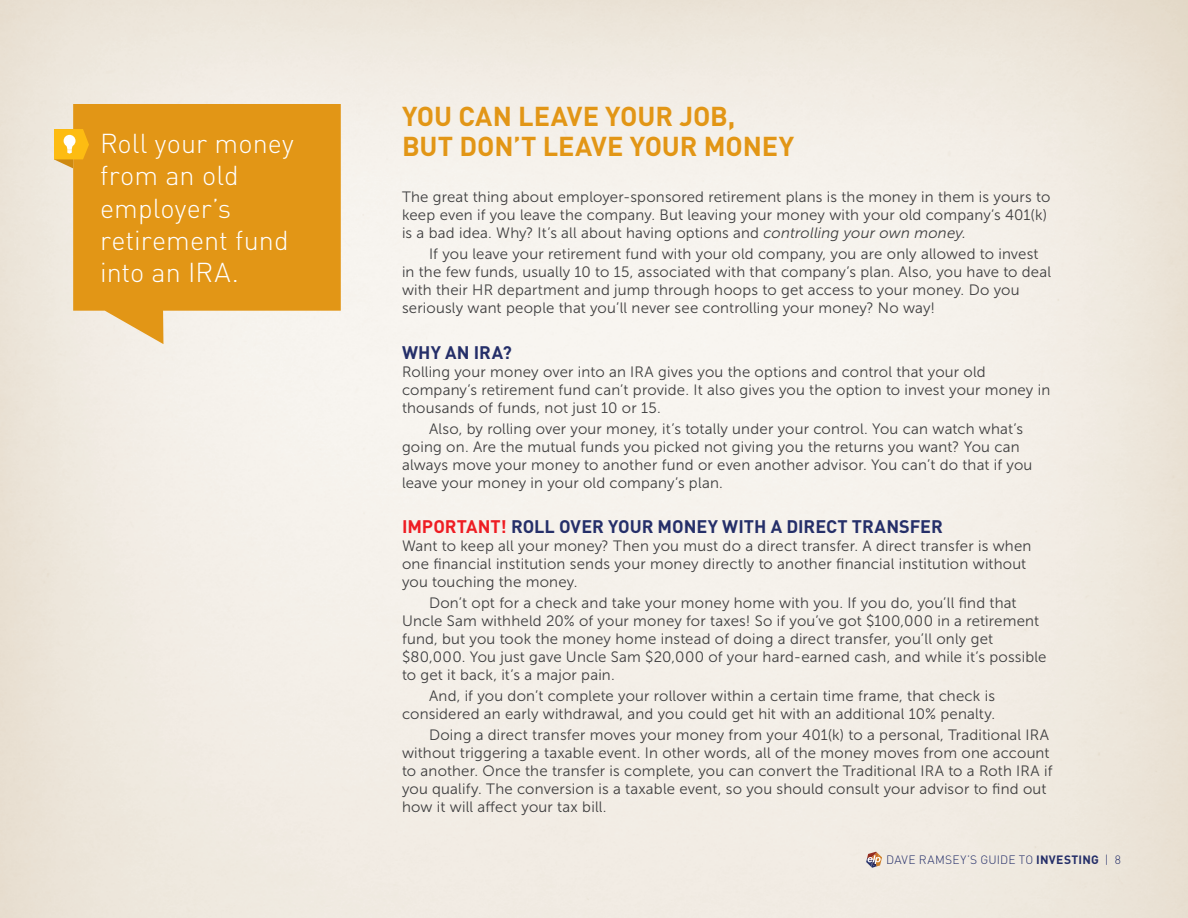
<style>
.page{position:relative;width:1188px;height:918px;background:#fff}
.page>*{position:absolute;margin:0;border:0;box-sizing:border-box;transform-origin:0 0}
.Callout{font:300 27px/32.4px "DIN";letter-spacing:.005em;color:#fff}
.Titles{font:700 27px/30px "DIN";letter-spacing:-.005em;color:#e29616}
.Subtitles{font:700 18px "DIN";color:#252f69}
.Copy{font:15px/18px "Museo Sans 300";letter-spacing:.01em;color:#3e3e3f}
.Copy_-_First_Paragra{font:15px/18px "Museo Sans 300";letter-spacing:.01em;color:#3e3e3f}
.t1{font:300 12px "DIN";letter-spacing:.02em;color:#252f69}
.s1{font-style:italic}
.s2{color:#ee1d23}
.s3{font-weight:700}
</style>
<div class="page">
<svg style="left:866px;top:852px;width:16px;height:16px"></svg>
<svg style="left:73px;top:104px;width:268px;height:240px;background:#e4a130"></svg>
<svg style="left:54px;top:129px;width:35px;height:39px"></svg>
<p class="Callout" style="left:100px;top:127px;width:195px">Roll your money from an old employer’s retirement fund into an IRA.</p>
<p class="Titles" style="left:402px;top:101px;width:394px">YOU CAN LEAVE YOUR JOB,<br>BUT DON’T LEAVE YOUR MONEY</p>
<p class="Copy_-_First_Paragra" style="left:402px;top:188px;width:650px">The great thing about employer-sponsored retirement plans is the money in them is yours to keep even if you leave the company. But leaving your money with your old company’s 401(k) is a bad idea. Why? It’s all about having options and <span class="s1">controlling your own money.</span></p>
<p class="Copy" style="left:402px;top:245px;width:651px;text-indent:27px">If you leave your retirement fund with your old company, you are only allowed to invest in the few funds, usually 10 to 15, associated with that company’s plan. Also, you have to deal with their HR department and jump through hoops to get access to your money. Do you seriously want people that you’ll never see controlling your money? No way!</p>
<p class="Subtitles" style="left:402px;top:341px;width:111px">WHY AN IRA?</p>
<p class="Copy_-_First_Paragra" style="left:402px;top:363px;width:650px">Rolling your money over into an IRA gives you the options and control that your old company’s retirement fund can’t provide. It also gives you the option to invest your money in thousands of funds, not just 10 or 15.</p>
<p class="Copy" style="left:402px;top:420px;width:632px;text-indent:27px">Also, by rolling over your money, it’s totally under your control. You can watch what’s going on. Are the mutual funds you picked not giving you the returns you want? You can always move your money to another fund or even another advisor. You can’t do that if you leave your money in your old company’s plan.</p>
<p class="Subtitles" style="left:402px;top:515px;width:542px"><span class="s2">IMPORTANT!</span> ROLL OVER YOUR MONEY WITH A DIRECT TRANSFER</p>
<p class="Copy_-_First_Paragra" style="left:402px;top:537px;width:631px">Want to keep all your money? Then you must do a direct transfer. A direct transfer is when one financial institution sends your money directly to another financial institution without you touching the money.</p>
<p class="Copy" style="left:402px;top:594px;width:646px;text-indent:27px">Don’t opt for a check and take your money home with you. If you do, you’ll find that Uncle Sam withheld 20% of your money for taxes! So if you’ve got $100,000 in a retirement fund, but you took the money home instead of doing a direct transfer, you’ll only get $80,000. You just gave Uncle Sam $20,000 of your hard-earned cash, and while it’s possible to get it back, it’s a major pain.</p>
<p class="Copy" style="left:402px;top:687px;width:595px;text-align:right">And, if you don’t complete your rollover within a certain time frame, that check is considered an early withdrawal, and you could get hit with an additional 10% penalty.</p>
<p class="Copy" style="left:402px;top:726px;width:652px;text-indent:27px">Doing a direct transfer moves your money from your 401(k) to a personal, Traditional IRA without triggering a taxable event. In other words, all of the money moves from one account to another. Once the transfer is complete, you can convert the Traditional IRA to a Roth IRA if you qualify. The conversion is a taxable event, so you should consult your advisor to find out how it will affect your tax bill.</p>
<p class="t1" style="left:886px;top:853px;width:236px">DAVE RAMSEY’S GUIDE TO <span class="s3">INVESTING</span> | 8</p>
</div>
